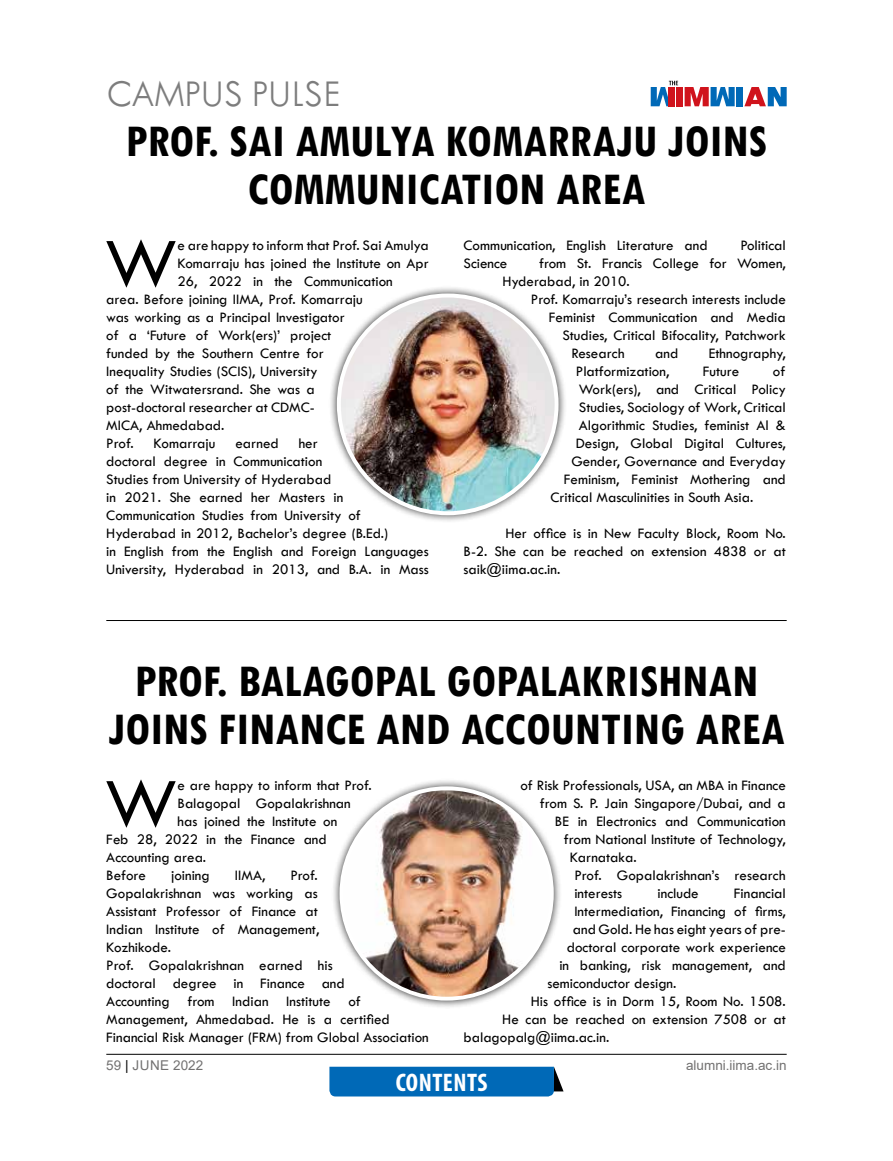
<style>
.page{position:relative;width:893px;height:1161px;background:#fff}
.page>*{position:absolute;margin:0;border:0;box-sizing:border-box;transform-origin:0 0}
.t1{font:72.9px "Tw Cen";color:#000}
.t2{font:700 condensed 48px/48px "Tw Cen MT Std";color:#000;text-align:center}
.t3{font:300 39px "Tw Cen MT Std";color:#7d7d7d}
.t4{font:700 condensed 25.5px "Myriad Pro";letter-spacing:.02em;color:#fff}
.t5{font:15px/18px "Tw Cen";color:#000}
.t6{font:13.5px "Arial";color:#727171}
.s1{color:#000}
</style>
<div class="page">
<hr style="left:106px;top:1054px;width:681px;height:1px;background:#000">
<div style="left:677px;top:87px;width:6px;height:19px;background:#d0131c"></div>
<div style="left:736px;top:87px;width:7px;height:19px;background:#0069b7"></div>
<svg style="left:744px;top:87px;width:43px;height:19px"></svg>
<svg style="left:685px;top:87px;width:50px;height:19px"></svg>
<svg style="left:651px;top:81px;width:27px;height:25px"></svg>
<div style="left:329px;top:1067px;width:234px;height:29px;background:#0069b7"></div>
<div style="left:329px;top:285px;width:238px;height:238px;background:#000;opacity:.75"></div>
<img style="left:339px;top:295px;width:218px;height:218px;border-radius:109px">
<div style="left:331px;top:778px;width:231px;height:231px;background:#000;opacity:.75"></div>
<img style="left:341px;top:788px;width:211px;height:210px;border-radius:105px">
<hr style="left:106px;top:620px;width:681px;height:1px;background:#000">
<h3 class="t3" style="left:106px;top:72px;width:235px">CAMPUS PULSE</h3>
<h2 class="t2" style="left:126px;top:117px;width:643px">PROF. SAI AMULYA KOMARRAJU JOINS<br>COMMUNICATION AREA</h2>
<h1 class="t1" style="left:105px;top:219px;width:74px">W</h1>
<p class="t5" style="left:177px;top:237px;width:253px">e are happy to inform that Prof. Sai Amulya</p>
<p class="t5" style="left:463px;top:237px;width:246px">Communication, English Literature and</p>
<p class="t5" style="left:740px;top:237px;width:47px">Political</p>
<p class="t5" style="left:463px;top:255px;width:45px">Science</p>
<p class="t5" style="left:502px;top:255px;width:285px;text-indent:37px">from St. Francis College for Women,<br>Hyderabad, in 2010.</p>
<p class="t5" style="left:531px;top:291px;width:256px">Prof. Komarraju’s research interests include</p>
<p class="t5" style="left:549px;top:309px;width:239px">Feminist Communication and Media</p>
<p class="t5" style="left:562px;top:327px;width:225px">Studies, Critical Bifocality, Patchwork</p>
<p class="t5" style="left:571px;top:345px;width:55px">Research</p>
<p class="t5" style="left:655px;top:345px;width:25px">and</p>
<p class="t5" style="left:709px;top:345px;width:78px">Ethnography,</p>
<p class="t5" style="left:576px;top:363px;width:95px">Platformization,</p>
<p class="t5" style="left:703px;top:363px;width:38px">Future</p>
<p class="t5" style="left:773px;top:363px;width:14px">of</p>
<p class="t5" style="left:579px;top:381px;width:209px">Work(ers), and Critical Policy</p>
<p class="t5" style="left:579px;top:399px;width:209px">Studies, Sociology of Work, Critical</p>
<p class="t5" style="left:579px;top:417px;width:209px">Algorithmic Studies, feminist Al &amp;</p>
<p class="t5" style="left:576px;top:435px;width:212px">Design, Global Digital Cultures,</p>
<p class="t5" style="left:571px;top:453px;width:216px">Gender, Governance and Everyday</p>
<p class="t5" style="left:564px;top:471px;width:224px">Feminism, Feminist Mothering and</p>
<p class="t5" style="left:550px;top:489px;width:205px">Critical Masculinities in South Asia.</p>
<p class="t5" style="left:463px;top:525px;width:324px;text-align:justify;text-indent:42px">Her office is in New Faculty Block, Room No.<br>B-2. She can be reached on extension 4838 or at saik@iima.ac.in.</p>
<p class="t5" style="left:177px;top:255px;width:253px">Komarraju has joined the Institute on Apr</p>
<p class="t5" style="left:177px;top:273px;width:217px">26, 2022 in the Communication</p>
<p class="t5" style="left:106px;top:291px;width:258px">area. Before joining IIMA, Prof. Komarraju</p>
<p class="t5" style="left:106px;top:309px;width:240px">was working as a Principal Investigator</p>
<p class="t5" style="left:106px;top:327px;width:227px">of a ‘Future of Work(ers)’ project</p>
<p class="t5" style="left:106px;top:345px;width:219px">funded by the Southern Centre for</p>
<p class="t5" style="left:106px;top:363px;width:213px">Inequality Studies (SCIS), University</p>
<p class="t5" style="left:106px;top:381px;width:210px">of the Witwatersrand. She was a</p>
<p class="t5" style="left:106px;top:399px;width:210px">post-doctoral researcher at CDMC-</p>
<p class="t5" style="left:106px;top:417px;width:120px">MICA, Ahmedabad.</p>
<p class="t5" style="left:106px;top:435px;width:29px">Prof.</p>
<p class="t5" style="left:154px;top:435px;width:63px">Komarraju</p>
<p class="t5" style="left:235px;top:435px;width:45px">earned</p>
<p class="t5" style="left:106px;top:435px;width:324px;text-indent:192px">her<br>doctoral degree in Communication<br>Studies from University of Hyderabad<br>in 2021. She earned her Masters in Communication Studies from University of Hyderabad in 2012, Bachelor’s degree (B.Ed.)<br>in English from the English and Foreign Languages University, Hyderabad in 2013, and B.A. in Mass</p>
<h2 class="t2" style="left:108px;top:658px;width:678px">PROF. BALAGOPAL GOPALAKRISHNAN<br>JOINS FINANCE AND ACCOUNTING AREA</h2>
<h1 class="t1" style="left:105px;top:759px;width:74px">W</h1>
<p class="t5" style="left:177px;top:777px;width:196px">e are happy to inform that Prof.</p>
<p class="t5" style="left:520px;top:777px;width:267px">of Risk Professionals, USA, an MBA in Finance</p>
<p class="t5" style="left:540px;top:795px;width:247px">from S. P. Jain Singapore/Dubai, and a</p>
<p class="t5" style="left:555px;top:813px;width:232px">BE in Electronics and Communication</p>
<p class="t5" style="left:564px;top:831px;width:224px">from National Institute of Technology,</p>
<p class="t5" style="left:570px;top:849px;width:68px">Karnataka.</p>
<p class="t5" style="left:574px;top:867px;width:213px">Prof. Gopalakrishnan’s research</p>
<p class="t5" style="left:574px;top:885px;width:49px">interests</p>
<p class="t5" style="left:657px;top:885px;width:43px">include</p>
<p class="t5" style="left:734px;top:885px;width:53px">Financial</p>
<p class="t5" style="left:574px;top:903px;width:213px">Intermediation, Financing of firms,</p>
<p class="t5" style="left:573px;top:921px;width:214px">and Gold. He has eight years of pre-</p>
<p class="t5" style="left:567px;top:939px;width:221px">doctoral corporate work experience</p>
<p class="t5" style="left:559px;top:957px;width:228px">in banking, risk management, and</p>
<p class="t5" style="left:547px;top:975px;width:131px">semiconductor design.</p>
<p class="t5" style="left:531px;top:993px;width:256px">His office is in Dorm 15, Room No. 1508.</p>
<p class="t5" style="left:502px;top:1011px;width:285px">He can be reached on extension 7508 or at</p>
<p class="t5" style="left:463px;top:1029px;width:147px">balagopalg@iima.ac.in.</p>
<p class="t5" style="left:177px;top:795px;width:175px">Balagopal Gopalakrishnan</p>
<p class="t5" style="left:177px;top:813px;width:161px">has joined the Institute on</p>
<p class="t5" style="left:106px;top:831px;width:222px">Feb 28, 2022 in the Finance and</p>
<p class="t5" style="left:106px;top:849px;width:101px">Accounting area.</p>
<p class="t5" style="left:106px;top:867px;width:41px">Before</p>
<p class="t5" style="left:171px;top:867px;width:40px">joining</p>
<p class="t5" style="left:235px;top:867px;width:32px">IIMA,</p>
<p class="t5" style="left:106px;top:867px;width:324px;text-indent:184px">Prof.<br>Gopalakrishnan was working as<br>Assistant Professor of Finance at<br>Indian Institute of Management,<br>Kozhikode.<br>Prof. Gopalakrishnan earned his<br>doctoral degree in Finance and<br>Accounting from Indian Institute of<br>Management, Ahmedabad. He is a certified<br>Financial Risk Manager (FRM) from Global Association</p>
<p class="t6" style="left:106px;top:1056px;width:98px">59 <span class="s1">|</span> JUNE 2022</p>
<p class="t6" style="left:686px;top:1056px;width:102px">alumni.iima.ac.in</p>
<h3 class="t4" style="left:396px;top:1067px;width:93px">CONTENTS</h3>
</div>
